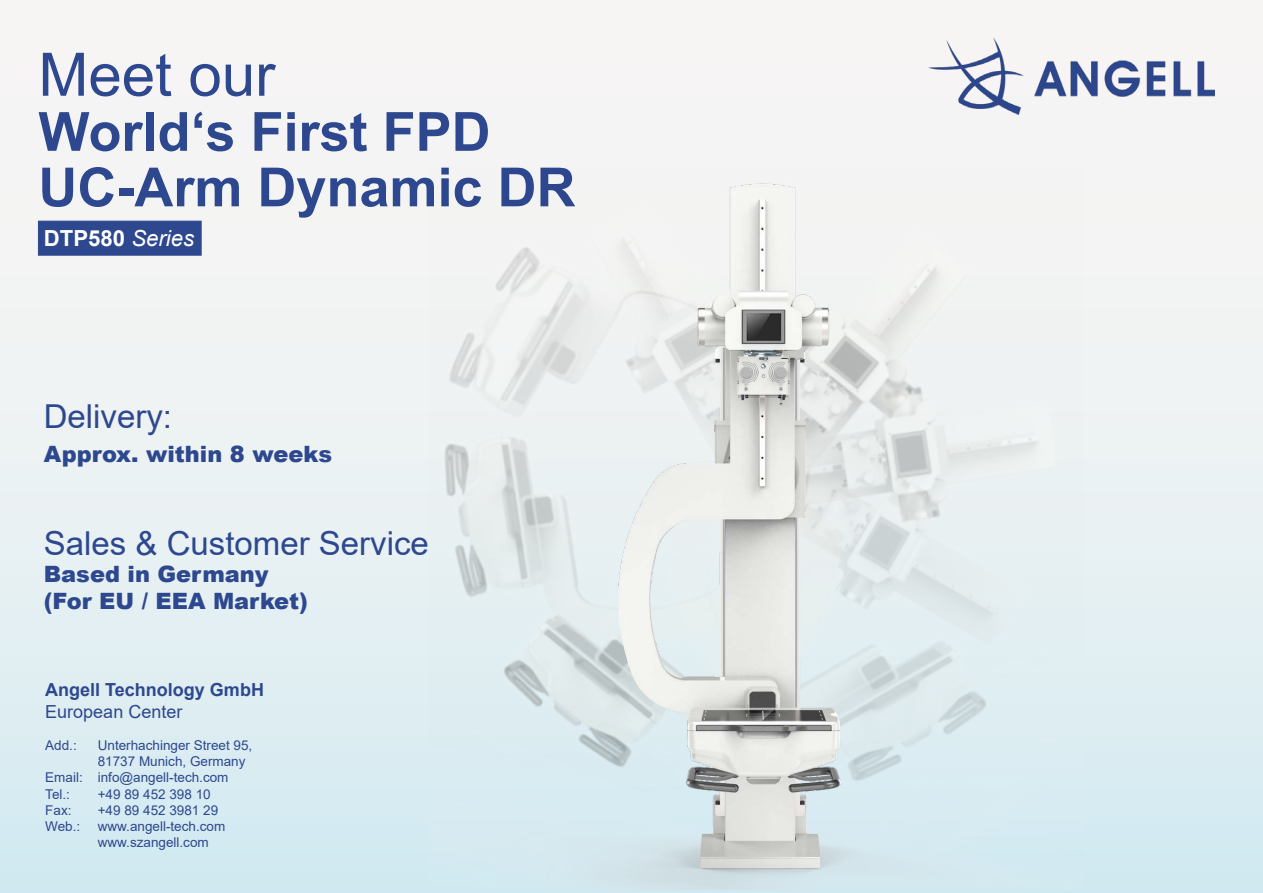
<style>
.page{position:relative;width:1263px;height:893px;background:#fff}
.page>*{position:absolute;margin:0;border:0;box-sizing:border-box;transform-origin:0 0}
.t1{font:60px "Arial";color:#2d488e}
.t2{font:700 54px/55.5px "Arial";color:#2d488e}
.t3{font:33px "Arial";color:#2d488e}
.t4{font:900 22.5px/27px "Arial";color:#2d488e}
.t5{font:700 22.2px "Arial";color:#fff}
.t6{font:700 18px "Arial";color:#2d488e}
.t7{font:18px "Arial";color:#2d488e}
.t8{font:13.5px/16.2px "Arial";color:#2d488e}
.s1{font-weight:400;font-style:italic}
</style>
<div class="page">
<div style="left:0;top:0;width:1263px;height:893px;background:linear-gradient(to bottom,#fdf7f4,#d6ebf2)"></div>
<img style="left:928px;top:38px;width:286px;height:76px">
<div style="left:38px;top:221px;width:164px;height:35px;background:#2d488e;border:1px solid #2d488e"></div>
<img style="left:429px;top:166px;width:654px;height:723px">
<h1 class="t1" style="left:38px;top:33px;width:238px">Meet our</h1>
<h2 class="t2" style="left:38px;top:105px;width:539px">World‘s First FPD<br>UC-Arm Dynamic DR</h2>
<h3 class="t5" style="left:44px;top:223px;width:152px">DTP580 <span class="s1">Series</span></h3>
<h3 class="t3" style="left:44px;top:394px;width:130px">Delivery:</h3>
<h3 class="t4" style="left:44px;top:439px;width:290px">Approx. within 8 weeks</h3>
<h3 class="t3" style="left:44px;top:521px;width:387px">Sales &amp; Customer Service</h3>
<h3 class="t4" style="left:44px;top:560px;width:266px">Based in Germany (For EU / EEA Market)</h3>
<h3 class="t6" style="left:45px;top:677px;width:220px">Angell Technology GmbH</h3>
<h3 class="t7" style="left:45px;top:699px;width:139px">European Center</h3>
<p class="t8" style="left:45px;top:737px;width:33px">Add.:</p>
<p class="t8" style="left:98px;top:737px;width:156px">Unterhachinger Street 95,</p>
<p class="t8" style="left:98px;top:753px;width:149px">81737 Munich, Germany</p>
<p class="t8" style="left:45px;top:769px;width:185px">Email: info@angell-tech.com</p>
<p class="t8" style="left:45px;top:786px;width:26px">Tel.:</p>
<p class="t8" style="left:98px;top:786px;width:114px">+49 89 452 398 10</p>
<p class="t8" style="left:45px;top:802px;width:28px">Fax:</p>
<p class="t8" style="left:98px;top:802px;width:122px">+49 89 452 3981 29</p>
<p class="t8" style="left:45px;top:818px;width:37px">Web.:</p>
<p class="t8" style="left:98px;top:818px;width:129px">www.angell-tech.com www.szangell.com</p>
</div>
